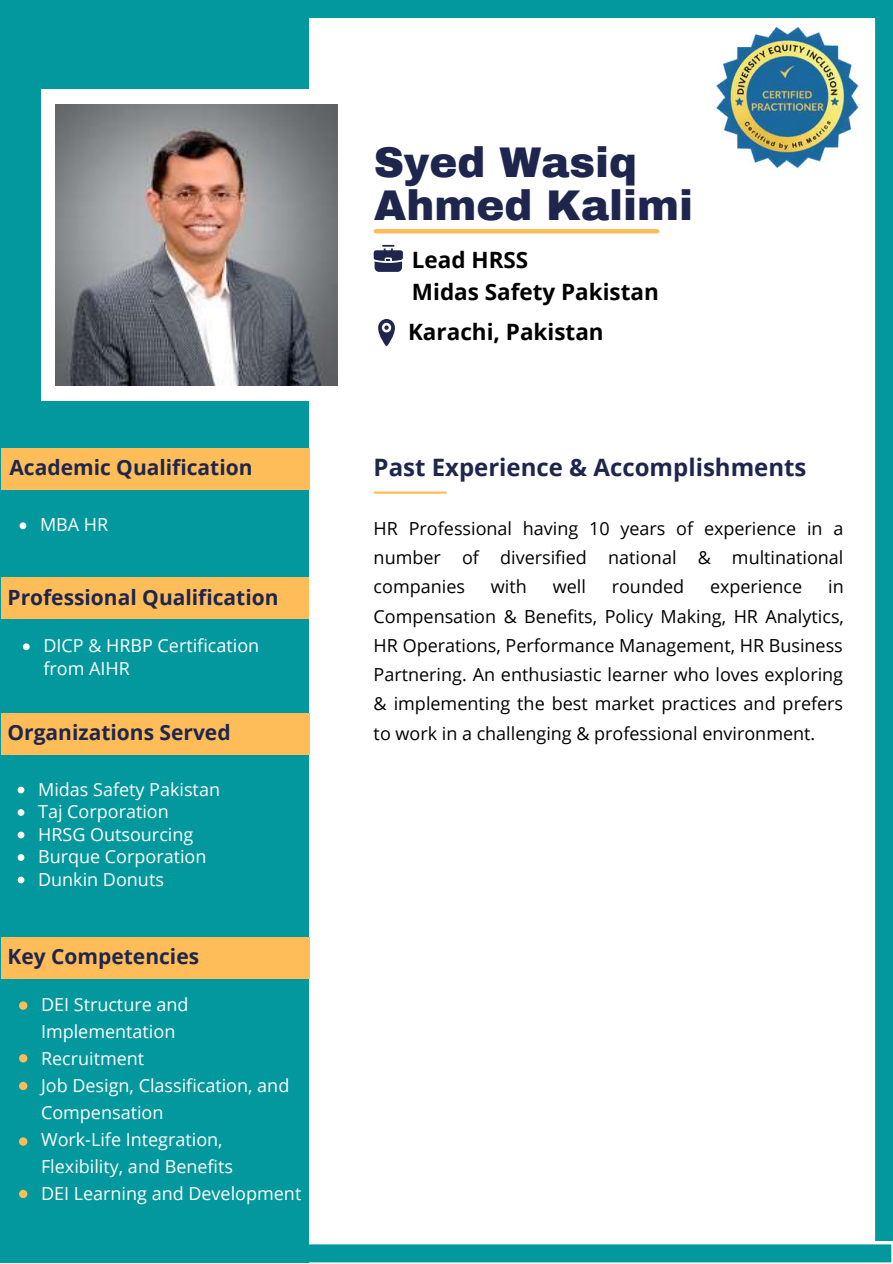
<style>
.page{position:relative;width:893px;height:1264px;background:#fff}
.page>*{position:absolute;margin:0;border:0;box-sizing:border-box;transform-origin:0 0}
.t1{font:900 42px/42.8px "Archivo";color:#1e264d}
.t2{font:700 24px "Open Sans";color:#1e264d}
.t3{font:700 22.5px/31.5px "Open Sans";color:#000}
.t4{font:700 21px "Open Sans";color:#1e264d}
.t5{font:18px/29.2px "Open Sans";color:#000;text-align:justify}
.t6{font:18px/27px "Open Sans";color:#fff}
</style>
<div class="page">
<div style="left:305px;top:0;width:587px;height:18px;background:#03989e"></div>
<div style="left:294px;top:1244px;width:597px;height:18px;background:#03989e"></div>
<div style="left:0;top:0;width:308px;height:1262px;background:#03989e"></div>
<div style="left:41px;top:89px;width:311px;height:311px;background:#fff"></div>
<img style="left:56px;top:104px;width:281px;height:281px">
<div style="left:19px;top:1001px;width:8px;height:8px;background:#ffbd59;border-radius:50%"></div>
<svg style="left:378px;top:319px;width:17px;height:27px"></svg>
<hr style="left:376px;top:229px;width:281px;height:4px;background:#ffbd59">
<hr style="left:375px;top:491px;width:70px;height:3px;background:#ffbd59">
<svg style="left:373px;top:245px;width:30px;height:27px"></svg>
<div style="left:1px;top:448px;width:308px;height:41px;background:#ffbd59"></div>
<div style="left:1px;top:577px;width:307px;height:41px;background:#ffbd59"></div>
<div style="left:1px;top:713px;width:308px;height:42px;background:#ffbd59"></div>
<div style="left:1px;top:936px;width:308px;height:42px;background:#ffbd59"></div>
<div style="left:19px;top:1054px;width:8px;height:8px;background:#ffbd59;border-radius:50%"></div>
<div style="left:19px;top:1189px;width:8px;height:9px;background:#ffbd59;border-radius:50%"></div>
<div style="left:19px;top:1081px;width:8px;height:9px;background:#ffbd59;border-radius:50%"></div>
<div style="left:19px;top:1137px;width:8px;height:8px;background:#ffbd59;border-radius:50%"></div>
<div style="left:875px;top:14px;width:17px;height:1226px;background:#03989e"></div>
<img style="left:713px;top:27px;width:148px;height:142px">
<svg style="left:20px;top:522px;width:6px;height:7px"></svg>
<svg style="left:18px;top:786px;width:6px;height:7px"></svg>
<svg style="left:18px;top:809px;width:6px;height:6px"></svg>
<svg style="left:18px;top:831px;width:6px;height:7px"></svg>
<svg style="left:18px;top:854px;width:6px;height:6px"></svg>
<svg style="left:18px;top:876px;width:6px;height:7px"></svg>
<svg style="left:23px;top:643px;width:7px;height:7px"></svg>
<p class="t4" style="left:9px;top:452px;width:244px">Academic Qualification</p>
<p class="t6" style="left:40px;top:511px;width:70px">MBA HR</p>
<p class="t4" style="left:8px;top:582px;width:272px">Professional Qualification</p>
<p class="t6" style="left:43px;top:634px;width:217px;line-height:22.5px">DICP &amp; HRBP Certification from AIHR</p>
<p class="t4" style="left:8px;top:718px;width:224px">Organizations Served</p>
<p class="t6" style="left:38px;top:777px;width:183px;line-height:22.5px">Midas Safety Pakistan<br>Taj Corporation<br>HRSG Outsourcing<br>Burque Corporation<br>Dunkin Donuts</p>
<p class="t4" style="left:8px;top:941px;width:193px">Key Competencies</p>
<p class="t6" style="left:41px;top:990px;width:262px">DEI Structure and<br>Implementation<br>Recruitment<br>Job Design, Classification, and<br>Compensation<br>Work-Life Integration,<br>Flexibility, and Benefits<br>DEI Learning and Development</p>
<h1 class="t1" style="left:373px;top:142px;width:321px">Syed Wasiq<br>Ahmed Kalimi</h1>
<p class="t3" style="left:412px;top:244px;width:248px">Lead HRSS<br>Midas Safety Pakistan</p>
<p class="t3" style="left:408px;top:316px;width:197px">Karachi, Pakistan</p>
<h2 class="t2" style="left:373px;top:450px;width:434px">Past Experience &amp; Accomplishments</h2>
<p class="t5" style="left:373px;top:513px;width:471px">HR Professional having 10 years of experience in a number of diversified national &amp; multinational companies</p>
<p class="t5" style="left:491px;top:572px;width:37px">with</p>
<p class="t5" style="left:552px;top:572px;width:35px">well</p>
<p class="t5" style="left:611px;top:572px;width:74px">rounded</p>
<p class="t5" style="left:710px;top:572px;width:94px">experience</p>
<p class="t5" style="left:373px;top:572px;width:472px;text-indent:454px">in Compensation &amp; Benefits, Policy Making, HR Analytics, HR Operations, Performance Management, HR Business Partnering. An enthusiastic learner who loves exploring &amp; implementing the best market practices and prefers to work in a challenging &amp; professional environment.</p>
</div>
